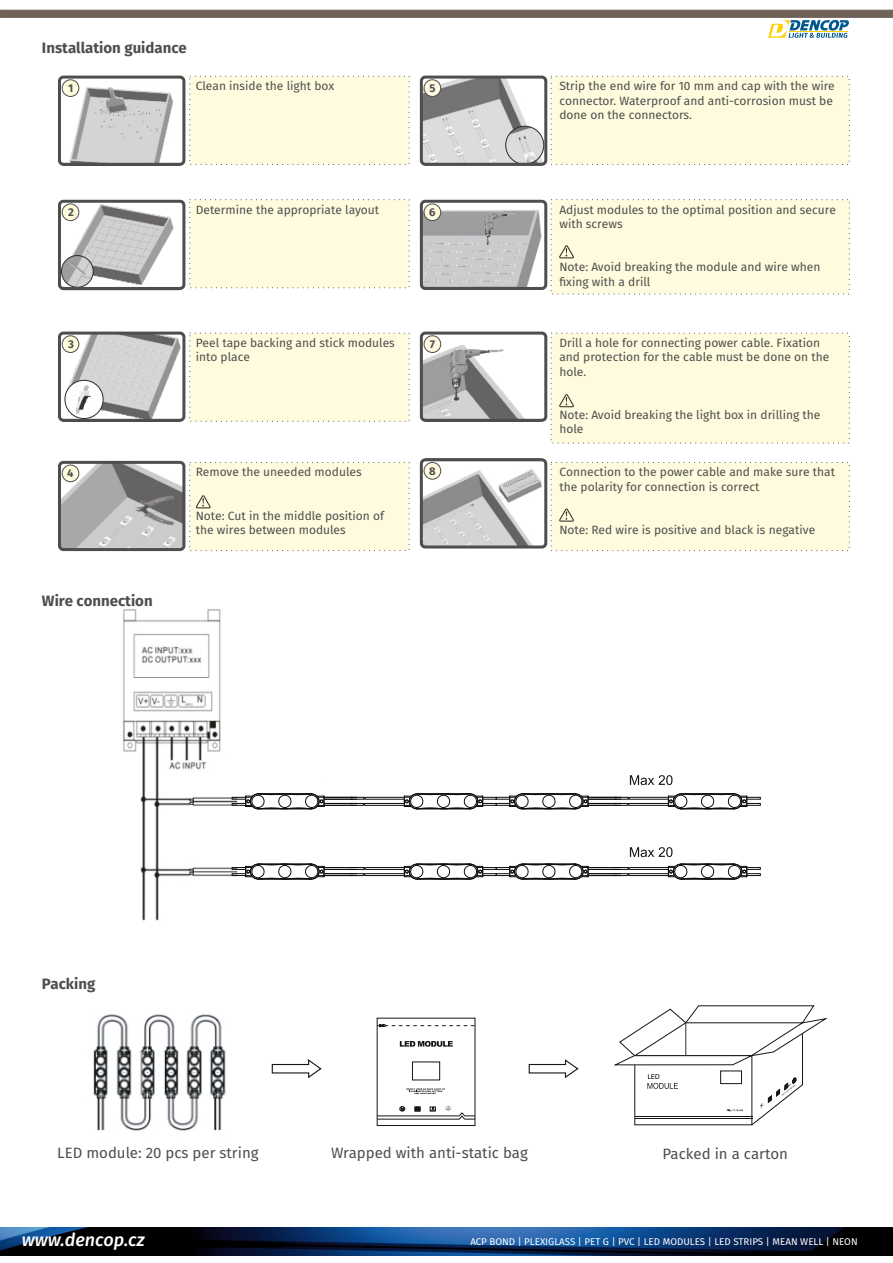
<style>
.page{position:relative;width:893px;height:1263px;background:#fff}
.page>*{position:absolute;margin:0;border:0;box-sizing:border-box;transform-origin:0 0}
.t1{font:italic 500 18px "Fira Sans";color:#fff}
.t2{font:15px "Fira Sans";color:#4e4e4d}
.t3{font:700 15px "Fira Sans";color:#4e4e4d}
.t4{font:12px/14.4px "Fira Sans";color:#4e4e4d}
.t5{font:700 11.25px "Fira Sans";color:#4e4e4d}
.t6{font:9.75px "Fira Sans";color:#fff}
</style>
<div class="page">
<img style="left:123px;top:609px;width:109px;height:312px">
<svg style="left:256px;top:775px;width:451px;height:102px"></svg>
<hr style="left:365px;top:805px;width:39px;height:1px;background:#0d0e0a">
<hr style="left:365px;top:803px;width:39px;height:1px;background:#0d0e0a">
<hr style="left:365px;top:799px;width:39px;height:1px;background:#0d0e0a">
<hr style="left:365px;top:797px;width:39px;height:1px;background:#0d0e0a">
<svg style="left:232px;top:793px;width:133px;height:17px"></svg>
<svg style="left:668px;top:793px;width:93px;height:17px"></svg>
<hr style="left:629px;top:805px;width:39px;height:1px;background:#0d0e0a">
<hr style="left:629px;top:803px;width:39px;height:1px;background:#0d0e0a">
<hr style="left:629px;top:799px;width:39px;height:1px;background:#0d0e0a">
<hr style="left:629px;top:797px;width:39px;height:1px;background:#0d0e0a">
<svg style="left:404px;top:793px;width:226px;height:17px"></svg>
<hr style="left:365px;top:875px;width:39px;height:1px;background:#0d0e0a">
<hr style="left:365px;top:873px;width:39px;height:1px;background:#0d0e0a">
<hr style="left:365px;top:869px;width:39px;height:1px;background:#0d0e0a">
<hr style="left:365px;top:867px;width:39px;height:1px;background:#0d0e0a">
<svg style="left:232px;top:864px;width:133px;height:16px"></svg>
<svg style="left:668px;top:864px;width:93px;height:16px"></svg>
<hr style="left:629px;top:875px;width:39px;height:1px;background:#0d0e0a">
<hr style="left:629px;top:873px;width:39px;height:1px;background:#0d0e0a">
<hr style="left:629px;top:869px;width:39px;height:1px;background:#0d0e0a">
<hr style="left:629px;top:867px;width:39px;height:1px;background:#0d0e0a">
<svg style="left:404px;top:864px;width:226px;height:16px"></svg>
<svg style="left:630px;top:775px;width:42px;height:10px"></svg>
<svg style="left:630px;top:847px;width:42px;height:10px"></svg>
<div style="left:189px;top:75px;width:221px;height:90px;background:#fffbde"></div>
<div style="left:550px;top:75px;width:300px;height:90px;background:#fffbde"></div>
<div style="left:189px;top:199px;width:221px;height:90px;background:#fffbde"></div>
<div style="left:189px;top:332px;width:221px;height:90px;background:#fffbde"></div>
<img style="left:0;top:1228px;width:893px;height:27px">
<svg style="left:0;top:9px;width:893px;height:29px"></svg>
<div style="left:189px;top:462px;width:221px;height:89px;background:#fffbde"></div>
<div style="left:550px;top:199px;width:300px;height:96px;background:#fffbde"></div>
<div style="left:550px;top:332px;width:300px;height:112px;background:#fffbde"></div>
<div style="left:550px;top:462px;width:300px;height:89px;background:#fffbde"></div>
<img style="left:69px;top:80px;width:105px;height:82px">
<img style="left:106px;top:88px;width:20px;height:24px">
<img style="left:70px;top:204px;width:104px;height:80px">
<svg style="left:83px;top:244px;width:8px;height:10px"></svg>
<img style="left:61px;top:256px;width:32px;height:31px;border-radius:16px">
<div style="left:61px;top:255px;width:33px;height:33px;border:1px solid #312926;border-radius:50%"></div>
<img style="left:67px;top:336px;width:114px;height:82px">
<div style="left:65px;top:380px;width:38px;height:38px;background:#fefeff;border-radius:50%"></div>
<img style="left:76px;top:386px;width:15px;height:27px">
<div style="left:65px;top:380px;width:38px;height:39px;border:1px solid #312926;border-radius:50%"></div>
<img style="left:62px;top:465px;width:119px;height:82px">
<img style="left:424px;top:80px;width:119px;height:82px">
<img style="left:506px;top:126px;width:38px;height:38px;border-radius:19px">
<div style="left:505px;top:126px;width:39px;height:39px;border:1px solid #312926;border-radius:50%"></div>
<img style="left:424px;top:210px;width:118px;height:76px">
<img style="left:480px;top:212px;width:35px;height:35px">
<img style="left:424px;top:345px;width:100px;height:73px">
<img style="left:444px;top:345px;width:59px;height:59px">
<img style="left:424px;top:462px;width:118px;height:82px">
<div style="left:58px;top:76px;width:127px;height:90px;border:3px solid #4e4e4d;border-radius:4px"></div>
<div style="left:420px;top:76px;width:127px;height:90px;border:3px solid #4e4e4d;border-radius:4px"></div>
<div style="left:58px;top:200px;width:127px;height:90px;border:3px solid #4e4e4d;border-radius:4px"></div>
<div style="left:420px;top:200px;width:127px;height:90px;border:3px solid #4e4e4d;border-radius:4px"></div>
<div style="left:58px;top:332px;width:127px;height:90px;border:3px solid #4e4e4d;border-radius:4px"></div>
<div style="left:420px;top:332px;width:127px;height:90px;border:3px solid #4e4e4d;border-radius:4px"></div>
<div style="left:58px;top:461px;width:127px;height:90px;border:3px solid #4e4e4d;border-radius:4px"></div>
<div style="left:420px;top:458px;width:127px;height:90px;border:3px solid #4e4e4d;border-radius:4px"></div>
<div style="left:62px;top:79px;width:17px;height:18px;background:#fffbde;border:1px solid #4e4e4d;border-radius:50%"></div>
<div style="left:424px;top:79px;width:17px;height:18px;background:#fffbde;border:1px solid #4e4e4d;border-radius:50%"></div>
<div style="left:62px;top:203px;width:17px;height:18px;background:#fffbde;border:1px solid #4e4e4d;border-radius:50%"></div>
<div style="left:424px;top:203px;width:17px;height:18px;background:#fffbde;border:1px solid #4e4e4d;border-radius:50%"></div>
<div style="left:62px;top:335px;width:17px;height:18px;background:#fffbde;border:1px solid #4e4e4d;border-radius:50%"></div>
<div style="left:424px;top:335px;width:17px;height:18px;background:#fffbde;border:1px solid #4e4e4d;border-radius:50%"></div>
<div style="left:62px;top:465px;width:17px;height:17px;background:#fffbde;border:1px solid #4e4e4d;border-radius:50%"></div>
<div style="left:424px;top:462px;width:17px;height:18px;background:#fffbde;border:1px solid #4e4e4d;border-radius:50%"></div>
<svg style="left:271px;top:1059px;width:51px;height:20px"></svg>
<svg style="left:613px;top:1005px;width:215px;height:121px"></svg>
<svg style="left:528px;top:1059px;width:51px;height:19px"></svg>
<hr style="left:685px;top:1023px;width:1px;height:33px;background:#323232">
<svg style="left:377px;top:1024px;width:97px;height:3px"></svg>
<div style="left:412px;top:1062px;width:28px;height:18px;border:1px solid #151616"></div>
<svg style="left:400px;top:1041px;width:53px;height:6px"></svg>
<svg style="left:406px;top:1088px;width:39px;height:6px"></svg>
<svg style="left:377px;top:1101px;width:98px;height:18px"></svg>
<img style="left:93px;top:1014px;width:133px;height:117px">
<p class="t3" style="left:42px;top:39px;width:146px">Installation guidance</p>
<p class="t4" style="left:196px;top:79px;width:140px">Clean inside the light box</p>
<p class="t4" style="left:559px;top:79px;width:277px">Strip the end wire for 10 mm and cap with the wire connector. Waterproof and anti-corrosion must be done on the connectors.</p>
<p class="t5" style="left:68px;top:81px;width:7px">1</p>
<p class="t5" style="left:429px;top:81px;width:8px">5</p>
<p class="t4" style="left:196px;top:202px;width:185px">Determine the appropriate layout</p>
<p class="t4" style="left:559px;top:202px;width:278px">Adjust modules to the optimal position and secure with screws</p>
<p class="t4" style="left:559px;top:260px;width:262px">Note: Avoid breaking the module and wire when fixing with a drill</p>
<p class="t5" style="left:68px;top:206px;width:7px">2</p>
<p class="t5" style="left:429px;top:206px;width:8px">6</p>
<p class="t4" style="left:196px;top:336px;width:201px">Peel tape backing and stick modules into place</p>
<p class="t4" style="left:559px;top:336px;width:271px">Drill a hole for connecting power cable. Fixation and protection for the cable must be done on the hole.</p>
<p class="t4" style="left:559px;top:408px;width:263px">Note: Avoid breaking the light box in drilling the hole</p>
<p class="t5" style="left:68px;top:337px;width:7px">3</p>
<p class="t5" style="left:430px;top:337px;width:7px">7</p>
<p class="t5" style="left:67px;top:467px;width:8px">4</p>
<p class="t5" style="left:429px;top:464px;width:8px">8</p>
<p class="t4" style="left:196px;top:465px;width:167px">Remove the uneeded modules</p>
<p class="t4" style="left:559px;top:465px;width:277px">Connection to the power cable and make sure that the polarity for connection is correct</p>
<p class="t4" style="left:559px;top:523px;width:257px">Note: Red wire is positive and black is negative</p>
<p class="t4" style="left:196px;top:508px;width:190px">Note: Cut in the middle position of the wires between modules</p>
<p class="t3" style="left:42px;top:592px;width:112px">Wire connection</p>
<p class="t3" style="left:42px;top:975px;width:55px">Packing</p>
<p class="t2" style="left:57px;top:1143px;width:203px">LED module: 20 pcs per string</p>
<p class="t2" style="left:331px;top:1143px;width:198px">Wrapped with anti-static bag</p>
<p class="t2" style="left:662px;top:1145px;width:127px">Packed in a carton</p>
<h1 class="t1" style="left:22px;top:1229px;width:124px">www.dencop.cz</h1>
<p class="t6" style="left:470px;top:1236px;width:389px">ACP BOND | PLEXIGLASS | PET G | PVC | LED MODULES | LED STRIPS | MEAN WELL | NEON</p>
</div>
